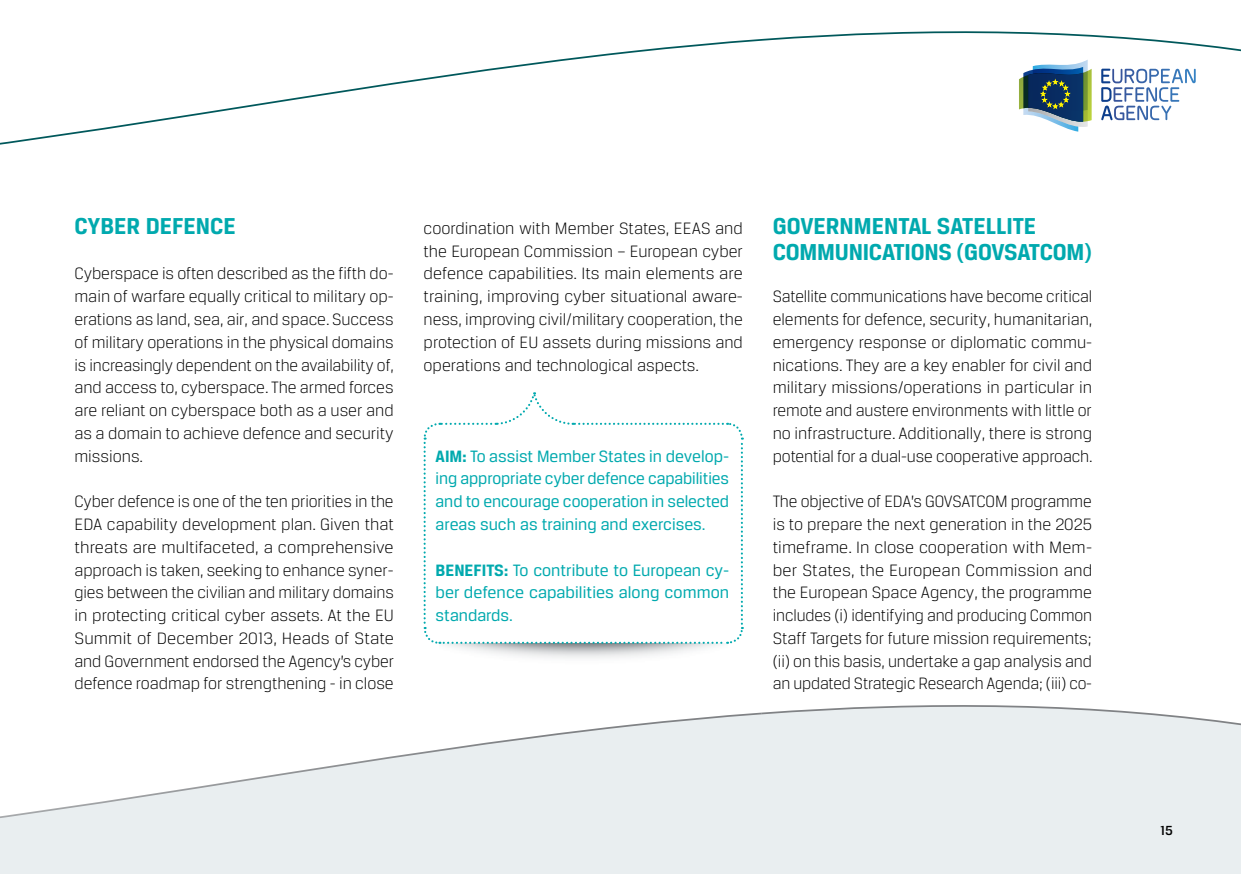
<style>
.page{position:relative;width:1241px;height:874px;background:#fff}
.page>*{position:absolute;margin:0;border:0;box-sizing:border-box;transform-origin:0 0}
.t1{font:700 24.5px "Breuer Text";letter-spacing:-.01em;color:#00a9ae}
.t2{font:300 17.5px/22.8px "Breuer Text";color:#000;text-align:justify}
.t3{font:17.5px/22.8px "Breuer Text";color:#00a9ae;text-align:justify}
.t4{font:700 17.5px "Breuer Text";color:#00a9ae}
.t5{font:500 14px "Breuer Text";color:#000}
.s1{font-weight:700}
</style>
<div class="page">
<div style="left:763px;top:729px;width:477px;height:144px;background:#e9eef0"></div>
<svg style="left:0;top:647px;width:763px;height:226px"></svg>
<svg style="left:759px;top:703px;width:481px;height:26px"></svg>
<svg style="left:0;top:31px;width:1240px;height:114px"></svg>
<svg style="left:423px;top:392px;width:321px;height:252px"></svg>
<h1 class="t1" style="left:74px;top:212px;width:27px">CYBER</h1>
<h1 class="t1" style="left:146px;top:212px;width:28px">DEFENCE</h1>
<p class="t2" style="left:74px;top:262px;width:321px">Cyberspace is often described as the fifth do&shy;main of warfare equally critical to military op&shy;erations as land, sea, air, and space. Success of military operations in the physical domains is increasingly dependent on the availability of, and access to, cyberspace. The armed forces are reliant on cyberspace both as a user and as a domain to achieve defence and security missions.</p>
<p class="t2" style="left:74px;top:489px;width:321px">Cyber defence is one of the ten priorities in the EDA capability development plan. Given that threats are multifaceted, a comprehensive approach is taken, seeking to enhance syner&shy;gies between the civilian and military domains in protecting critical cyber assets. At the EU Summit of December 2013, Heads of State and Government endorsed the Agency’s cyber defence roadmap for strengthening - in close</p>
<p class="t2" style="left:423px;top:216px;width:321px">coordination with Member States, EEAS and the European Commission – European cyber defence capabilities. Its main elements are training, improving cyber situational aware&shy;ness, improving civil/military cooperation, the protection of EU assets during missions and operations and technological aspects.</p>
<h1 class="t1" style="left:772px;top:212px;width:29px">GOVERNMEN</h1>
<h1 class="t1" style="left:898px;top:212px;width:137px">TAL SATELLITE</h1>
<h1 class="t1" style="left:772px;top:238px;width:28px">COMMUNICA</h1>
<h1 class="t1" style="left:893px;top:238px;width:24px">TIONS</h1>
<h1 class="t1" style="left:956px;top:238px;width:137px">(GOVSATCOM)</h1>
<p class="t2" style="left:772px;top:285px;width:321px">Satellite communications have become critical elements for defence, security, humanitarian, emergency response or diplomatic commu&shy;nications. They are a key enabler for civil and military missions/operations in particular in remote and austere environments with little or no infrastructure. Additionally, there is strong potential for a dual-use cooperative approach.</p>
<p class="t2" style="left:772px;top:489px;width:321px">The objective of EDA’s GOVSATCOM programme is to prepare the next generation in the 2025 timeframe. In close cooperation with Mem&shy;ber States, the European Commission and the European Space Agency, the programme includes (i) identifying and producing Common Staff Targets for future mission requirements; (ii) on this basis, undertake a gap analysis and an updated Strategic Research Agenda; (iii) co-</p>
<p class="t3" style="left:435px;top:444px;width:295px"><span class="s1">AIM:</span> To assist Member States in develop&shy;ing appropriate cyber defence capabilities and to encourage cooperation in selected areas such as training and exercises.</p>
<p class="t4" style="left:435px;top:559px;width:19px">BENEFI</p>
<p class="t3" style="left:435px;top:558px;width:295px;text-indent:51px"><span class="s1">TS:</span> To contribute to European cy&shy;ber defence capabilities along common standards.</p>
<p class="t5" style="left:1159px;top:822px;width:14px">15</p>
</div>
